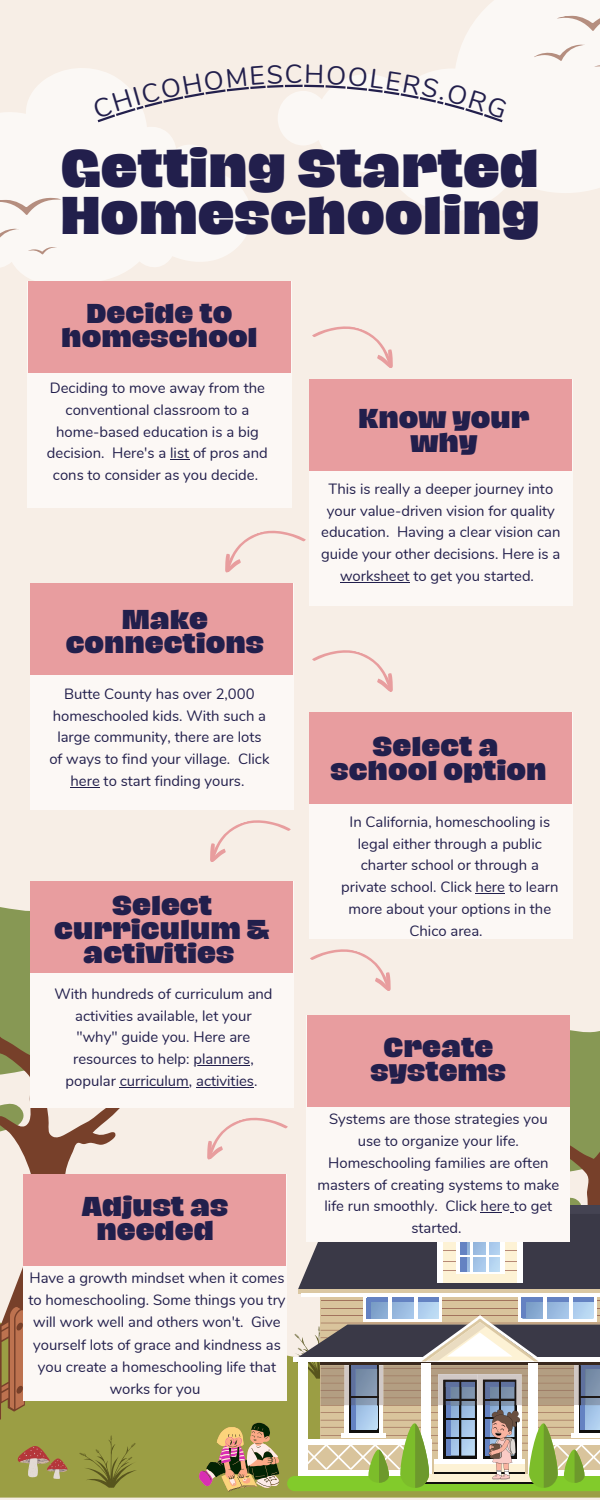
<style>
.page{position:relative;width:600px;height:1500px;background:#f7eee6}
.page>*{position:absolute;margin:0;border:0;box-sizing:border-box;transform-origin:0 0}
.t1{font:800 48.6px/47.6px "Hagrid Text";color:#221f4c}
.t2{font:800 25px/24px "Hagrid Text";color:#221f4c;text-align:center}
.t3{font:14.8px/21.8px "Nunito";color:#221f4c;text-align:center}
</style>
<div class="page">
<div style="left:0;top:1401px;width:199px;height:97px;background:#9b9e44"></div>
<svg style="left:0;top:900px;width:199px;height:208px;background:#9aa46b"></svg>
<svg style="left:0;top:971px;width:154px;height:292px"></svg>
<svg style="left:0;top:68px;width:251px;height:218px;fill:#fbf8f5"></svg>
<img style="left:278px;top:0;width:322px;height:211px">
<svg style="left:367px;top:131px;width:20px;height:41px"></svg>
<svg style="left:513px;top:128px;width:25px;height:59px"></svg>
<svg style="left:0;top:1263px;width:137px;height:225px;background:#9f934c"></svg>
<svg style="left:529px;top:8px;width:71px;height:72px"></svg>
<svg style="left:0;top:192px;width:68px;height:72px"></svg>
<div style="left:28px;top:281px;width:263px;height:226px;background:#fcf8f5"></div>
<div style="left:28px;top:281px;width:262px;height:91px;background:#e89d9f"></div>
<div style="left:31px;top:881px;width:263px;height:226px;background:#fcf8f5"></div>
<div style="left:31px;top:881px;width:262px;height:91px;background:#e89d9f"></div>
<div style="left:30px;top:583px;width:263px;height:227px;background:#fcf8f5"></div>
<div style="left:30px;top:583px;width:263px;height:92px;background:#e89d9f"></div>
<div style="left:309px;top:380px;width:263px;height:226px;background:#fcf8f5"></div>
<div style="left:309px;top:380px;width:262px;height:91px;background:#e89d9f"></div>
<div style="left:307px;top:1016px;width:262px;height:91px;background:#e89d9f"></div>
<div style="left:309px;top:713px;width:263px;height:226px;background:#fcf8f5"></div>
<div style="left:309px;top:713px;width:262px;height:91px;background:#e89d9f"></div>
<svg style="left:312px;top:326px;width:81px;height:42px"></svg>
<svg style="left:312px;top:650px;width:81px;height:42px"></svg>
<svg style="left:310px;top:949px;width:81px;height:42px"></svg>
<svg style="left:225px;top:530px;width:81px;height:43px"></svg>
<svg style="left:210px;top:820px;width:81px;height:42px"></svg>
<div style="left:24px;top:1175px;width:263px;height:226px;background:#fcf8f5"></div>
<div style="left:24px;top:1175px;width:262px;height:91px;background:#e89d9f"></div>
<svg style="left:170px;top:459px;width:19px;height:1px"></svg>
<svg style="left:71px;top:787px;width:29px;height:1px"></svg>
<hr style="left:340px;top:582px;width:70px;height:1px;background:#221f4c">
<svg style="left:476px;top:893px;width:29px;height:1px"></svg>
<svg style="left:199px;top:1023px;width:401px;height:475px"></svg>
<hr style="left:194px;top:1065px;width:56px;height:1px;background:#221f4c">
<hr style="left:120px;top:1087px;width:69px;height:1px;background:#221f4c">
<hr style="left:196px;top:1087px;width:58px;height:1px;background:#221f4c">
<svg style="left:93px;top:64px;width:414px;height:58px"></svg>
<h1 class="t1" style="left:61px;top:144px;width:480px">Getting Started<br>Homeschooling</h1>
<h2 class="t2" style="left:61px;top:301px;width:198px">Decide to homeschool</h2>
<p class="t3" style="left:47px;top:377px;width:222px">Deciding to move away from the conventional classroom to a home-based education is a big decision. Here's a list of pros and cons to consider as you decide.</p>
<h2 class="t2" style="left:66px;top:607px;width:200px">Make connections</h2>
<p class="t3" style="left:49px;top:683px;width:222px">Butte County has over 2,000 homeschooled kids. With such a large community, there are lots of ways to find your village. Click here to start finding yours.</p>
<h2 class="t2" style="left:54px;top:893px;width:217px">Select curriculum &amp; activities</h2>
<p class="t3" style="left:54px;top:983px;width:220px">With hundreds of curriculum and activities available, let your "why" guide you. Here are resources to help: planners, popular curriculum, activities.</p>
<h2 class="t2" style="left:82px;top:1195px;width:148px">Adjust as needed</h2>
<p class="t3" style="left:28px;top:1267px;width:259px;line-height:22.1px">Have a growth mindset when it comes to homeschooling. Some things you try will work well and others won't. Give yourself lots of grace and kindness as you create a homeschooling life that works for you</p>
<h2 class="t2" style="left:358px;top:406px;width:173px">Know your why</h2>
<p class="t3" style="left:321px;top:478px;width:241px">This is really a deeper journey into your value-driven vision for quality education. Having a clear vision can guide your other decisions. Here is a worksheet to get you started.</p>
<h2 class="t2" style="left:330px;top:734px;width:218px">Select a school option</h2>
<p class="t3" style="left:341px;top:811px;width:219px">In California, homeschooling is legal either through a public charter school or through a private school. Click here to learn more about your options in the<br>Chico area.</p>
<h2 class="t2" style="left:371px;top:1036px;width:137px">Create systems</h2>
<p class="t3" style="left:317px;top:1109px;width:244px">Systems are those strategies you use to organize your life.<br>Homeschooling families are often masters of creating systems to make life run smoothly. Click here to get started.</p>
</div>
